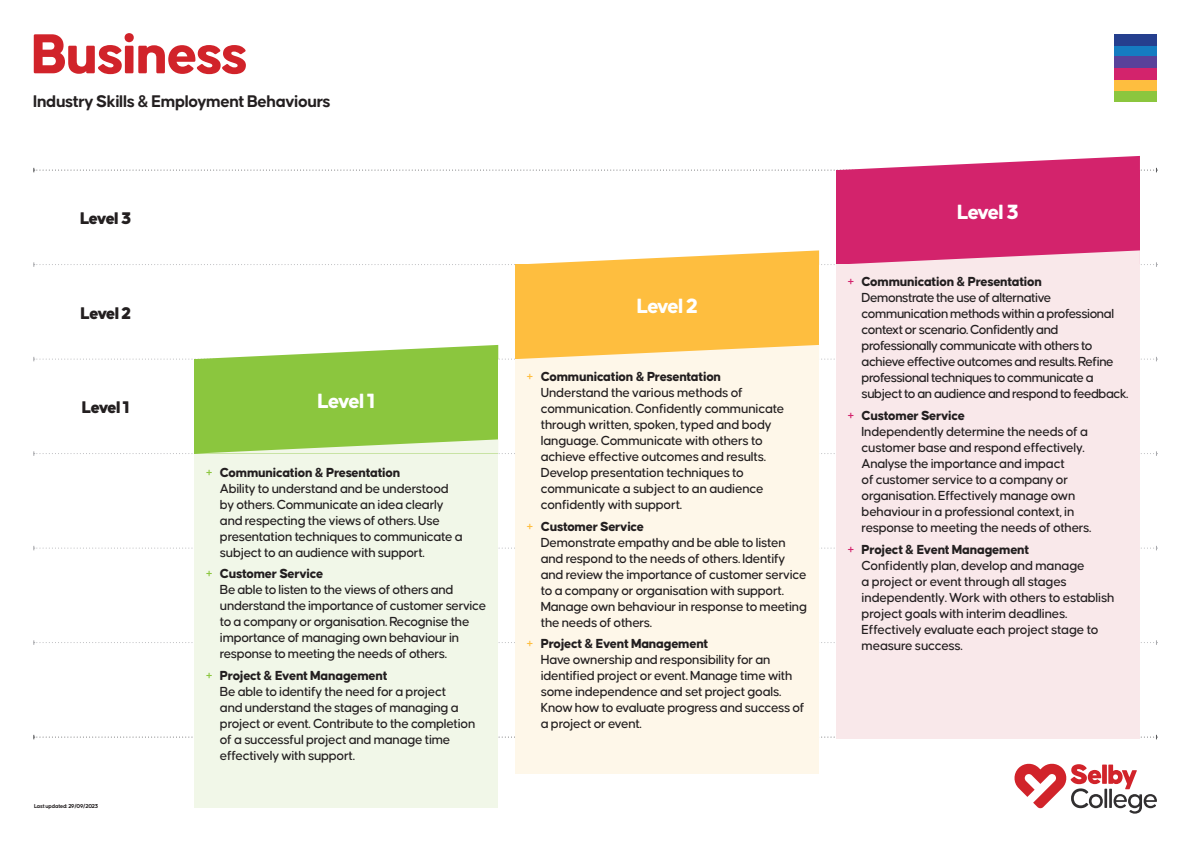
<style>
.page{position:relative;width:1191px;height:842px;background:#fff}
.page>*{position:absolute;margin:0;border:0;box-sizing:border-box;transform-origin:0 0}
.t1{font:800 60px "Causten Round";letter-spacing:-.03em;color:#d1232a}
.t2{font:800 22px "Causten Round";letter-spacing:-.055em;color:#fff}
.t3{font:700 18px "Causten Round";letter-spacing:-.03em;color:#231f20}
.t4{font:900 18px "Causten Round";letter-spacing:-.05em;color:#231f20}
.t5{font:500 14px/16px "Causten Round";letter-spacing:-.025em;color:#231f20}
.t6{font:700 6px "Causten Round";letter-spacing:-.03em;color:#231f20}
.s1{color:#8bc63e}
.s2{font-weight:800}
.s3{color:#febe3f}
.s4{color:#d3236c}
</style>
<div class="page">
<svg style="left:33px;top:546px;width:1124px;height:4px"></svg>
<svg style="left:33px;top:640px;width:1124px;height:5px"></svg>
<svg style="left:33px;top:735px;width:1124px;height:4px"></svg>
<div style="left:1114px;top:91px;width:43px;height:11px;background:#8bc63e"></div>
<div style="left:1114px;top:79px;width:43px;height:12px;background:#febe3f"></div>
<div style="left:1114px;top:68px;width:43px;height:11px;background:#d3236c"></div>
<div style="left:1114px;top:45px;width:43px;height:12px;background:#157cc1"></div>
<div style="left:1114px;top:34px;width:43px;height:11px;background:#253f8e"></div>
<div style="left:1114px;top:57px;width:43px;height:11px;background:#59419a"></div>
<div style="left:836px;top:170px;width:304px;height:95px;background:#d3236c"></div>
<div style="left:836px;top:265px;width:304px;height:474px;background:#f9e8ea"></div>
<div style="left:515px;top:265px;width:304px;height:94px;background:#febe3f"></div>
<div style="left:515px;top:359px;width:304px;height:415px;background:#fef7e9"></div>
<div style="left:194px;top:455px;width:304px;height:353px;background:#f1f7e8"></div>
<div style="left:194px;top:359px;width:304px;height:95px;background:#8bc63e"></div>
<svg style="left:33px;top:156px;width:1124px;height:16px"></svg>
<svg style="left:33px;top:250px;width:1124px;height:17px"></svg>
<svg style="left:33px;top:345px;width:1124px;height:16px"></svg>
<svg style="left:33px;top:439px;width:1124px;height:17px"></svg>
<svg style="left:1014px;top:763px;width:143px;height:51px"></svg>
<h1 class="t1" style="left:31px;top:20px;width:218px">Business</h1>
<p class="t3" style="left:33px;top:91px;width:299px">Industry Skills &amp; Employment Behaviours</p>
<p class="t4" style="left:80px;top:208px;width:53px">Level 3</p>
<h2 class="t2" style="left:957px;top:199px;width:63px">Level 3</h2>
<p class="t4" style="left:81px;top:303px;width:52px">Level 2</p>
<p class="t4" style="left:82px;top:397px;width:49px">Level 1</p>
<p class="t6" style="left:34px;top:803px;width:66px">Last updated: 29/09/2023</p>
<h2 class="t2" style="left:318px;top:388px;width:59px">Level 1</h2>
<p class="t5" style="left:220px;top:464px;width:244px;text-indent:-14px"><span class="s1">+</span> <span class="s2">Communication &amp; Presentation<br></span>Ability to understand and be understood by others. Communicate an idea clearly and respecting the views of others. Use presentation techniques to communicate a subject to an audience with support.</p>
<p class="t5" style="left:220px;top:566px;width:268px;text-indent:-14px"><span class="s1">+</span> <span class="s2">Customer Service<br></span>Be able to listen to the views of others and understand the importance of customer service to a company or organisation. Recognise the importance of managing own behaviour in response to meeting the needs of others.</p>
<p class="t5" style="left:220px;top:667px;width:257px;text-indent:-14px"><span class="s1">+</span> <span class="s2">Project &amp; Event Management<br></span>Be able to identify the need for a project<br>and understand the stages of managing a project or event. Contribute to the completion of a successful project and manage time effectively with support.</p>
<h2 class="t2" style="left:636px;top:294px;width:63px">Level 2</h2>
<p class="t5" style="left:541px;top:368px;width:245px;text-indent:-14px"><span class="s3">+</span> <span class="s2">Communication &amp; Presentation </span>Understand the various methods of communication. Confidently communicate through written, spoken, typed and body language. Communicate with others to achieve effective outcomes and results.<br>Develop presentation techniques to communicate a subject to an audience confidently with support.</p>
<p class="t5" style="left:541px;top:518px;width:268px;text-indent:-14px"><span class="s3">+</span> <span class="s2">Customer Service<br></span>Demonstrate empathy and be able to listen and respond to the needs of others. Identify and review the importance of customer service to a company or organisation with support.<br>Manage own behaviour in response to meeting the needs of others.</p>
<p class="t5" style="left:541px;top:636px;width:265px;text-indent:-14px"><span class="s3">+</span> <span class="s2">Project &amp; Event Management<br></span>Have ownership and responsibility for an identified project or event. Manage time with some independence and set project goals.<br>Know how to evaluate progress and success of a project or event.</p>
<p class="t5" style="left:861px;top:274px;width:268px;text-indent:-14px"><span class="s4">+</span> <span class="s2">Communication &amp; Presentation<br></span>Demonstrate the use of alternative communication methods within a professional context or scenario. Confidently and professionally communicate with others to achieve effective outcomes and results. Refine professional techniques to communicate a subject to an audience and respond to feedback.</p>
<p class="t5" style="left:861px;top:407px;width:231px;text-indent:-14px"><span class="s4">+</span> <span class="s2">Customer Service<br></span>Independently determine the needs of a customer base and respond effectively.<br>Analyse the importance and impact<br>of customer service to a company or organisation. Effectively manage own behaviour in a professional context, in response to meeting the needs of others.</p>
<p class="t5" style="left:861px;top:541px;width:254px;text-indent:-14px"><span class="s4">+</span> <span class="s2">Project &amp; Event Management<br></span>Confidently plan, develop and manage<br>a project or event through all stages independently. Work with others to establish project goals with interim deadlines.<br>Effectively evaluate each project stage to measure success.</p>
</div>
